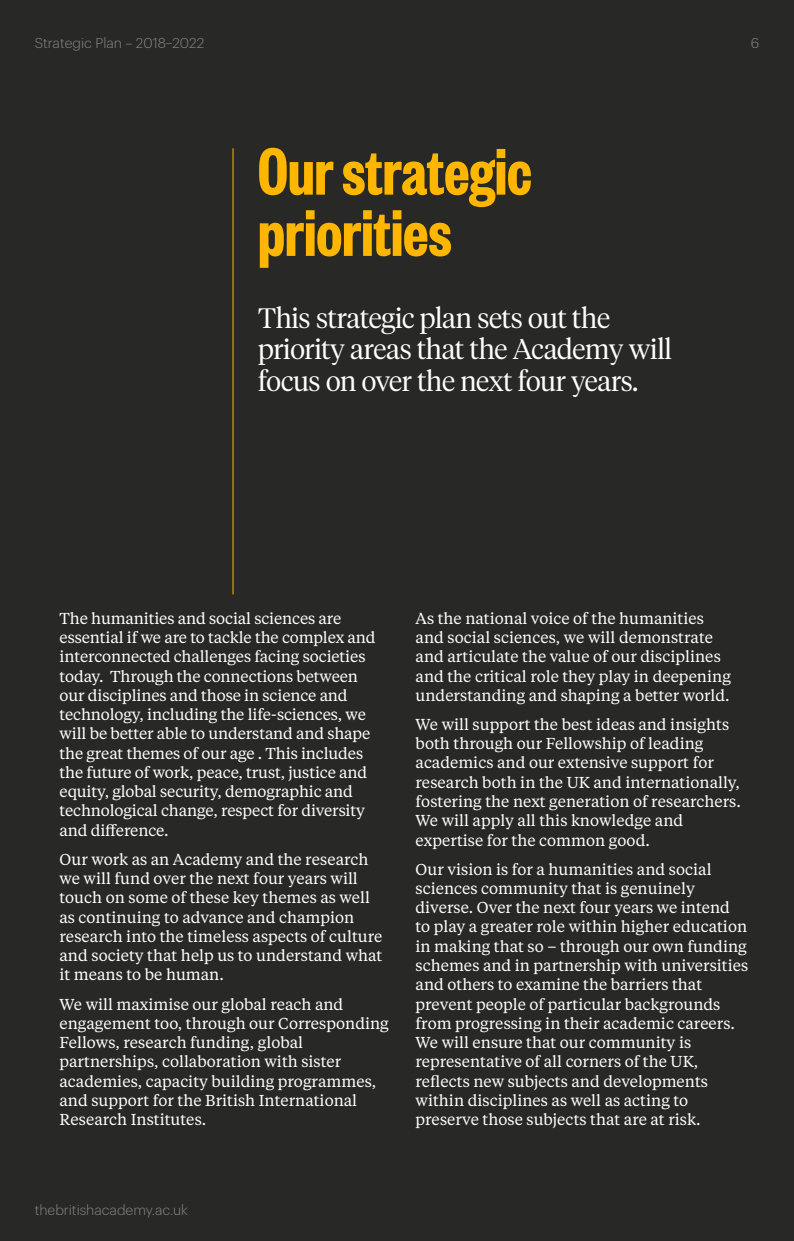
<style>
.page{position:relative;width:794px;height:1241px;background:#fff}
.page>*{position:absolute;margin:0;border:0;box-sizing:border-box;transform-origin:0 0}
.t1{font:600 condensed 73.5px/61.2px "Founders Grotesk X";color:#ffb600}
.t2{font:300 28px/31.5px "Tiempos Headline";letter-spacing:-.01em;color:#fff}
.t3{font:15.75px/19.2px "Tiempos Text";color:#fff}
.t4{font:300 14px "Graphik";color:#878787}
</style>
<div class="page">
<div style="left:0;top:0;width:794px;height:1240px;background:#282827"></div>
<hr style="left:233px;top:148px;width:1px;height:446px;background:#ffb600">
<p class="t4" style="left:35px;top:33px;width:171px">Strategic Plan – 2018–2022</p>
<p class="t4" style="left:751px;top:33px;width:10px">6</p>
<h1 class="t1" style="left:258px;top:137px;width:275px">Our strategic priorities</h1>
<h2 class="t2" style="left:258px;top:300px;width:415px">This strategic plan sets out the priority areas that the Academy will focus on over the next four years.</h2>
<p class="t3" style="left:60px;top:607px;width:317px">The humanities and social sciences are essential if we are to tackle the complex and interconnected challenges facing societies today. Through the connections between our disciplines and those in science and technology, including the life-sciences, we will be better able to understand and shape the great themes of our age . This includes the future of work, peace, trust, justice and equity, global security, demographic and technological change, respect for diversity and difference.</p>
<p class="t3" style="left:60px;top:848px;width:324px">Our work as an Academy and the research we will fund over the next four years will touch on some of these key themes as well as continuing to advance and champion research into the timeless aspects of culture and society that help us to understand what it means to be human.</p>
<p class="t3" style="left:60px;top:993px;width:331px">We will maximise our global reach and engagement too, through our Corresponding Fellows, research funding, global partnerships, collaboration with sister academies, capacity building programmes, and support for the British International Research Institutes.</p>
<p class="t3" style="left:415px;top:607px;width:317px">As the national voice of the humanities and social sciences, we will demonstrate and articulate the value of our disciplines and the critical role they play in deepening understanding and shaping a better world.</p>
<p class="t3" style="left:415px;top:714px;width:327px">We will support the best ideas and insights both through our Fellowship of leading academics and our extensive support for research both in the UK and internationally, fostering the next generation of researchers.<br>We will apply all this knowledge and expertise for the common good.</p>
<p class="t3" style="left:415px;top:858px;width:334px">Our vision is for a humanities and social sciences community that is genuinely diverse. Over the next four years we intend to play a greater role within higher education in making that so – through our own funding schemes and in partnership with universities and others to examine the barriers that prevent people of particular backgrounds from progressing in their academic careers.<br>We will ensure that our community is representative of all corners of the UK, reflects new subjects and developments within disciplines as well as acting to preserve those subjects that are at risk.</p>
<p class="t4" style="left:35px;top:1198px;width:155px">thebritishacademy.ac.uk</p>
</div>
